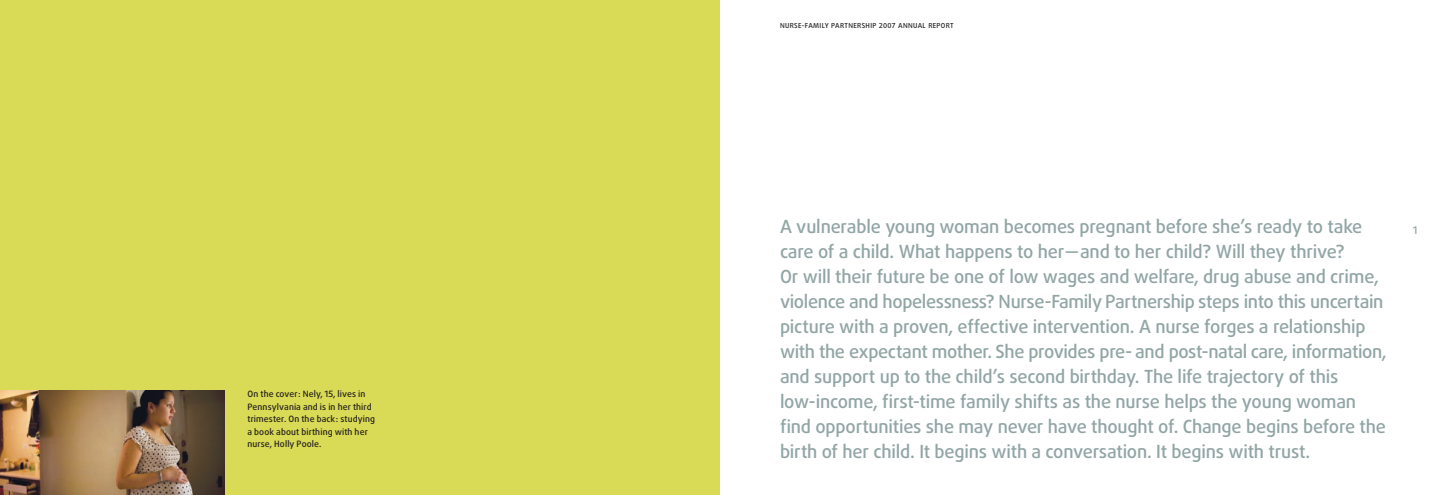
<style>
.page{position:relative;width:1440px;height:495px;background:#fff}
.page>*{position:absolute;margin:0;border:0;box-sizing:border-box;transform-origin:0 0}
.t1{font:500 18.12px/25px "Daxline LF";letter-spacing:-.015em;color:#91a5a4}
.t2{font:500 10.62px "Daxline LF";color:#91a5a4}
.t3{font:500 8.75px/12.5px "Daxline LF";letter-spacing:.01em;color:#231f20}
.t4{font:500 6.88px "Daxline LF";letter-spacing:.05em;color:#231f20}
</style>
<div class="page">
<div style="left:0;top:0;width:720px;height:495px;background:#d9da55"></div>
<img style="left:0;top:390px;width:225px;height:105px">
<p class="t3" style="left:248px;top:388px;width:129px">On the cover: Nely, 15, lives in<br>Pennsylvania and is in her third trimester. On the back: studying a book about birthing with her nurse, Holly Poole.</p>
<p class="t4" style="left:780px;top:21px;width:175px">nurse-family partnership 2007 annual report</p>
<p class="t1" style="left:780px;top:214px;width:608px">A vulnerable young woman becomes pregnant before she’s ready to take care of a child. What happens to her—and to her child? Will they thrive?<br>Or will their future be one of low wages and welfare, drug abuse and crime, violence and hopelessness? Nurse-Family Partnership steps into this uncertain picture with a proven, effective intervention. A nurse forges a relationship with the expectant mother. She provides pre- and post-natal care, information, and support up to the child’s second birthday. The life trajectory of this low-income, first-time family shifts as the nurse helps the young woman find opportunities she may never have thought of. Change begins before the birth of her child. It begins with a conversation. It begins with trust.</p>
<p class="t2" style="left:1413px;top:223px;width:6px">1</p>
</div>
